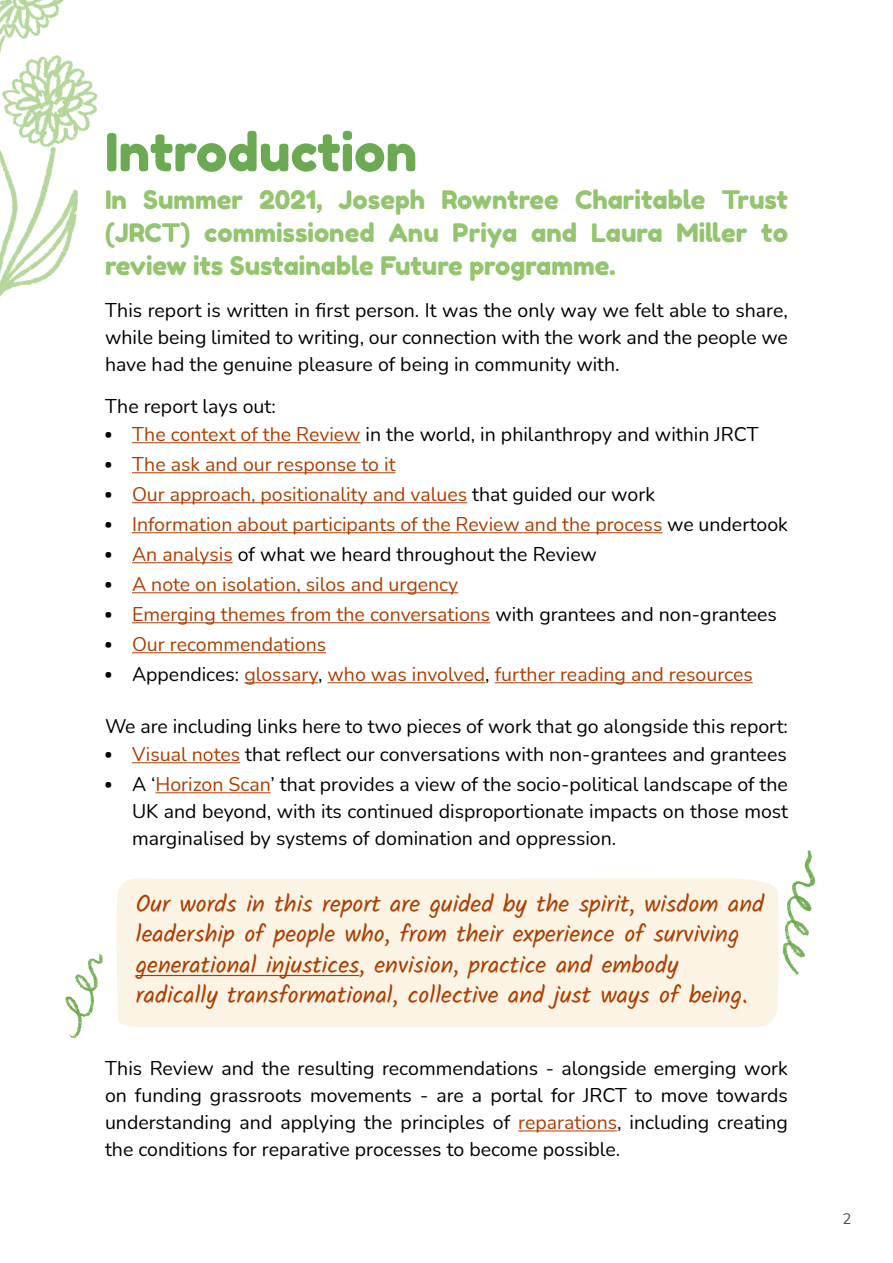
<style>
.page{position:relative;width:893px;height:1263px;background:#fff}
.page>*{position:absolute;margin:0;border:0;box-sizing:border-box;transform-origin:0 0}
.t1{font:52.5px "Fredoka One";color:#6baa52}
.t2{font:25.5px/33px "Fredoka One";color:#92c56e;text-align:justify}
.text_highlight{font:24px/30px "Kalam";color:#ad3e00}
.t3{font:19.5px/27px "Nunito";color:#000;text-align:justify}
.t4{font:19.5px "Nunito";color:#ad3e00}
.t5{font:15px "Nunito";color:#4d4d4d}
.s1{font-family:"Fredoka One"}
.s2{color:#ad3e00}
.s3{font-family:"Fredoka One";color:#000}
.s4{color:#000}
</style>
<div class="page">
<div style="left:116px;top:878px;width:663px;height:150px;background:#fbf3e4"></div>
<img style="left:65px;top:954px;width:38px;height:85px">
<img style="left:782px;top:850px;width:34px;height:125px">
<img style="left:0;top:0;width:97px;height:297px">
<hr style="left:132px;top:442px;width:229px;height:1px;background:#ad3e00">
<hr style="left:132px;top:472px;width:263px;height:1px;background:#ad3e00">
<hr style="left:132px;top:502px;width:335px;height:1px;background:#ad3e00">
<hr style="left:132px;top:532px;width:530px;height:1px;background:#ad3e00">
<hr style="left:132px;top:562px;width:101px;height:1px;background:#ad3e00">
<hr style="left:132px;top:592px;width:326px;height:1px;background:#ad3e00">
<hr style="left:132px;top:622px;width:358px;height:1px;background:#ad3e00">
<hr style="left:132px;top:652px;width:194px;height:1px;background:#ad3e00">
<hr style="left:244px;top:682px;width:74px;height:1px;background:#ad3e00">
<hr style="left:328px;top:682px;width:157px;height:1px;background:#ad3e00">
<hr style="left:495px;top:682px;width:258px;height:1px;background:#ad3e00">
<hr style="left:136px;top:975px;width:223px;height:1px;background:#ad3e00">
<hr style="left:132px;top:762px;width:108px;height:1px;background:#ad3e00">
<hr style="left:156px;top:792px;width:114px;height:1px;background:#ad3e00">
<hr style="left:518px;top:1130px;width:99px;height:1px;background:#ad3e00">
<h1 class="t1" style="left:105px;top:120px;width:314px">Introduction</h1>
<h2 class="t2" style="left:105px;top:183px;width:684px">In Summer 2021, Joseph Rowntree Charitable Trust (JRCT) commissioned Anu Priya and Laura Miller to review its Sustainable Future programme.</h2>
<p class="t3" style="left:105px;top:296px;width:684px">This report is written in first person. It was the only way we felt able to share, while being limited to writing, our connection with the work and the people we have had the genuine pleasure of being in community with.</p>
<p class="t3" style="left:105px;top:392px;width:172px">The report lays out:</p>
<p class="t3" style="left:105px;top:420px;width:655px"><span class="s1">•</span> <span class="s2">The context of the Review</span> in the world, in philanthropy and within JRCT</p>
<p class="t4" style="left:105px;top:451px;width:292px"><span class="s3">•</span> The ask and our response to it</p>
<p class="t4" style="left:105px;top:481px;width:552px"><span class="s3">•</span> Our approach, positionality and values <span class="s4">that guided our work</span></p>
<p class="t4" style="left:105px;top:511px;width:684px"><span class="s3">•</span> Information about participants of the Review and the process <span class="s4">we undertook</span></p>
<p class="t3" style="left:105px;top:540px;width:493px"><span class="s1">•</span> <span class="s2">An analysis</span> of what we heard throughout the Review</p>
<p class="t4" style="left:105px;top:571px;width:355px"><span class="s3">•</span> A note on isolation, silos and urgency</p>
<p class="t4" style="left:105px;top:601px;width:673px"><span class="s3">•</span> Emerging themes from the conversations <span class="s4">with grantees and non-grantees</span></p>
<p class="t4" style="left:105px;top:631px;width:223px"><span class="s3">•</span> Our recommendations</p>
<p class="t4" style="left:105px;top:661px;width:649px"><span class="s3">•</span> <span class="s4">Appendices:</span> glossary<span class="s4">,</span> who was involved<span class="s4">,</span> further reading and resources</p>
<p class="t3" style="left:105px;top:712px;width:684px">We are including links here to two pieces of work that go alongside this report:</p>
<p class="t3" style="left:105px;top:740px;width:683px"><span class="s1">•</span> <span class="s2">Visual notes</span> that reflect our conversations with non-grantees and grantees</p>
<p class="t3" style="left:132px;top:770px;width:657px;text-indent:-27px"><span class="s1">•</span> A ‘<span class="s2">Horizon Scan</span>’ that provides a view of the socio-political landscape of the UK and beyond, with its continued disproportionate impacts on those most marginalised by systems of domination and oppression.</p>
<p class="text_highlight" style="left:136px;top:891px;width:630px">Our words in this report are guided by the spirit, wisdom and leadership of people who, from their experience of surviving generational injustices, envision, practice and embody radically transformational, collective and just ways of being.</p>
<p class="t3" style="left:105px;top:1054px;width:684px">This Review and the resulting recommendations - alongside emerging work on funding grassroots movements - are a portal for JRCT to move towards understanding and applying the principles of <span class="s2">reparations</span>, including creating the conditions for reparative processes to become possible.</p>
<p class="t5" style="left:842px;top:1208px;width:10px">2</p>
</div>
